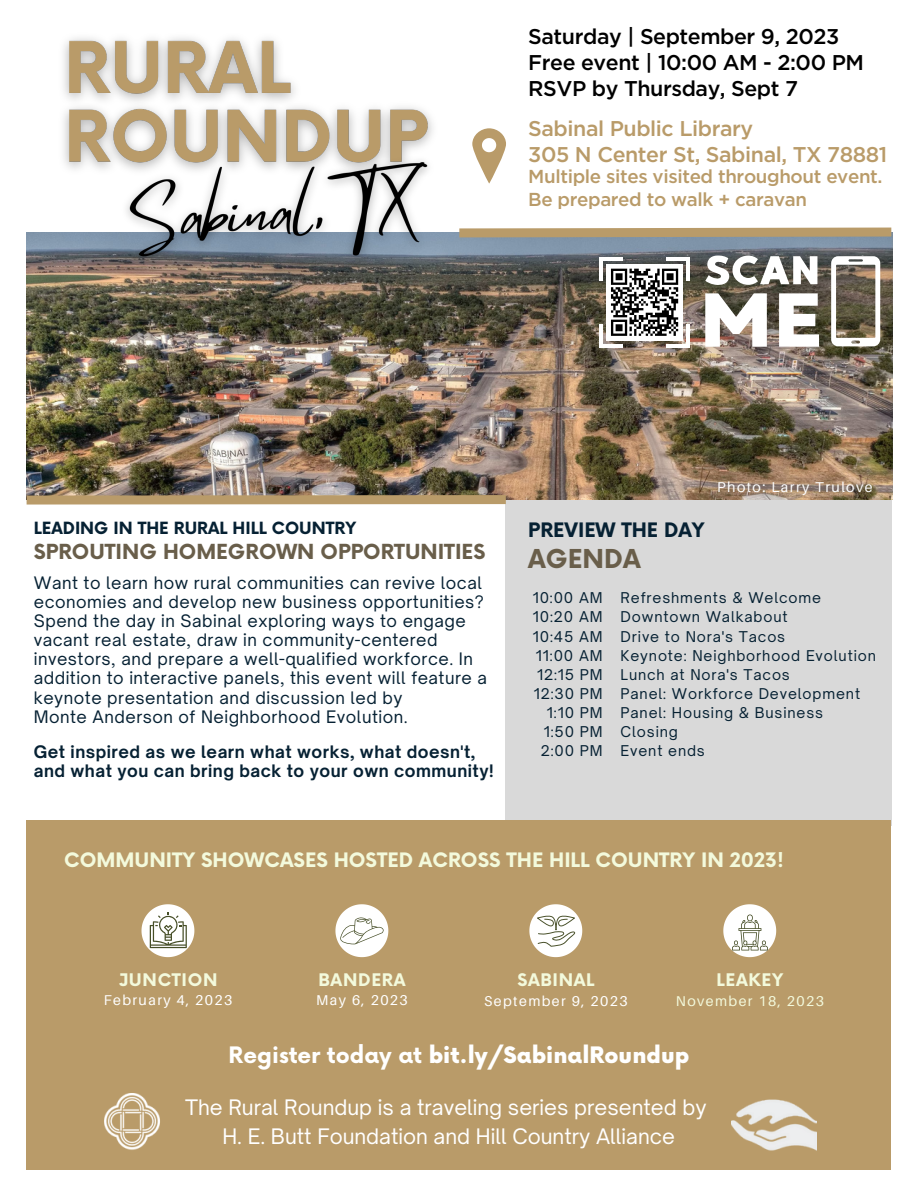
<style>
.page{position:relative;width:918px;height:1188px;background:#fff}
.page>*{position:absolute;margin:0;border:0;box-sizing:border-box;transform-origin:0 0}
.t1{font:700 25.35px "Now";color:#695e4a}
.t2{font:900 22.05px "Now";color:#fff}
.t3{font:500 21.3px "Gotham";letter-spacing:-.02em;color:#000}
.t4{font:500 21.3px "Gotham";letter-spacing:-.02em;color:#b99b69}
.t5{font:20.4px "Open Sauce One";color:#fff}
.t6{font:700 20.25px "Now";color:#695e4a}
.t7{font:700 19.35px "Now";color:#f3fadc}
.t8{font:700 19.35px "Now";color:#062133}
.t9{font:500 18.75px/22.6px "Gotham";letter-spacing:-.02em;color:#b99b69}
.t10{font:700 16.95px "Now";letter-spacing:.04em;color:#f3fadc}
.t11{font:16.5px/19.2px "Open Sauce One";letter-spacing:.03em;color:#062133}
.t12{font:700 16.5px/19.2px "Open Sauce One";letter-spacing:.03em;color:#062133}
.t13{font:700 16.5px "Now";color:#062133}
.t14{font:14.25px "Open Sauce One";letter-spacing:.06em;color:#062133}
.t15{font:14.25px "Aileron";letter-spacing:.1em;color:#fff}
.t16{font:14.25px "Aileron";letter-spacing:.1em;color:#f3fadc}
.s1{font-weight:700}
</style>
<div class="page">
<div style="left:506px;top:500px;width:386px;height:326px;background:#d9d9d9"></div>
<img style="left:27px;top:233px;width:865px;height:267px">
<svg style="left:450px;top:227px;width:443px;height:15px;background:#aaa089"></svg>
<svg style="left:472px;top:128px;width:34px;height:55px"></svg>
<svg style="left:26px;top:491px;width:489px;height:18px"></svg>
<hr style="left:599px;top:344px;width:24px;height:3px;background:#fff">
<hr style="left:599px;top:324px;width:4px;height:23px;background:#fff">
<hr style="left:687px;top:324px;width:3px;height:23px;background:#fff">
<hr style="left:666px;top:344px;width:24px;height:3px;background:#fff">
<hr style="left:666px;top:257px;width:24px;height:4px;background:#fff">
<hr style="left:687px;top:257px;width:3px;height:24px;background:#fff">
<hr style="left:599px;top:257px;width:4px;height:24px;background:#fff">
<hr style="left:599px;top:257px;width:24px;height:4px;background:#fff">
<svg style="left:831px;top:256px;width:49px;height:90px"></svg>
<svg style="left:705px;top:255px;width:112px;height:30px"></svg>
<svg style="left:705px;top:293px;width:62px;height:54px"></svg>
<svg style="left:779px;top:293px;width:40px;height:54px"></svg>
<div style="left:27px;top:820px;width:864px;height:349px;background:#b99b69"></div>
<img style="left:104px;top:1094px;width:56px;height:56px">
<img style="left:731px;top:1099px;width:86px;height:52px">
<svg style="left:142px;top:904px;width:52px;height:53px"></svg>
<svg style="left:335px;top:904px;width:53px;height:53px"></svg>
<svg style="left:529px;top:904px;width:53px;height:53px"></svg>
<svg style="left:723px;top:904px;width:53px;height:53px"></svg>
<img style="left:63px;top:38px;width:370px;height:131px">
<img style="left:111px;top:140px;width:337px;height:145px">
<div style="left:606px;top:264px;width:77px;height:77px;background:#fff"></div>
<svg style="left:611px;top:268px;width:68px;height:68px"></svg>
<p class="t3" style="left:528px;top:24px;width:313px">Saturday | September 9, 2023</p>
<p class="t3" style="left:528px;top:50px;width:337px">Free event | 10:00 AM - 2:00 PM</p>
<p class="t3" style="left:528px;top:75px;width:271px">RSVP by Thursday, Sept 7</p>
<p class="t4" style="left:528px;top:115px;width:227px">Sabinal Public Library</p>
<p class="t4" style="left:528px;top:141px;width:361px">305 N Center St, Sabinal, TX 78881</p>
<p class="t9" style="left:528px;top:165px;width:356px">Multiple sites visited throughout event.<br>Be prepared to walk + caravan</p>
<p class="t13" style="left:34px;top:519px;width:324px">LEADING IN THE RURAL HILL COUNTRY</p>
<p class="t6" style="left:34px;top:540px;width:453px">SPROUTING HOMEGROWN OPPORTUNITIES</p>
<p class="t11" style="left:34px;top:573px;width:455px">Want to learn how rural communities can revive local economies and develop new business opportunities?<br>Spend the day in Sabinal exploring ways to engage vacant real estate, draw in community-centered investors, and prepare a well-qualified workforce. In addition to interactive panels, this event will feature a keynote presentation and discussion led by</p>
<p class="t11" style="left:34px;top:707px;width:375px">Monte Anderson of Neighborhood Evolution.</p>
<p class="t12" style="left:34px;top:742px;width:462px">Get inspired as we learn what works, what doesn't, and what you can bring back to your own community!</p>
<p class="t8" style="left:528px;top:519px;width:178px">PREVIEW THE DAY</p>
<p class="t1" style="left:528px;top:545px;width:114px">AGENDA</p>
<p class="t15" style="left:717px;top:478px;width:157px">Photo: Larry Trulove</p>
<p class="t14" style="left:533px;top:589px;width:71px">10:00 AM</p>
<p class="t14" style="left:533px;top:608px;width:71px">10:20 AM</p>
<p class="t14" style="left:533px;top:627px;width:71px">10:45 AM</p>
<p class="t14" style="left:536px;top:646px;width:68px">11:00 AM</p>
<p class="t14" style="left:537px;top:666px;width:67px">12:15 PM</p>
<p class="t14" style="left:534px;top:685px;width:70px">12:30 PM</p>
<p class="t14" style="left:547px;top:704px;width:57px">1:10 PM</p>
<p class="t14" style="left:544px;top:723px;width:60px">1:50 PM</p>
<p class="t14" style="left:541px;top:742px;width:63px">2:00 PM</p>
<p class="t14" style="left:621px;top:589px;width:202px">Refreshments &amp; Welcome</p>
<p class="t14" style="left:621px;top:608px;width:169px">Downtown Walkabout</p>
<p class="t14" style="left:621px;top:627px;width:166px">Drive to Nora's Tacos</p>
<p class="t14" style="left:621px;top:646px;width:257px">Keynote: Neighborhood Evolution</p>
<p class="t14" style="left:621px;top:666px;width:171px">Lunch at Nora's Tacos</p>
<p class="t14" style="left:621px;top:685px;width:241px">Panel: Workforce Development</p>
<p class="t14" style="left:621px;top:704px;width:204px">Panel: Housing &amp; Business</p>
<p class="t14" style="left:621px;top:723px;width:59px">Closing</p>
<p class="t14" style="left:621px;top:742px;width:86px">Event ends</p>
<p class="t7" style="left:64px;top:849px;width:721px">COMMUNITY SHOWCASES HOSTED ACROSS THE HILL COUNTRY IN 2023!</p>
<p class="t10" style="left:119px;top:971px;width:100px">JUNCTION</p>
<p class="t10" style="left:318px;top:971px;width:89px">BANDERA</p>
<p class="t15" style="left:316px;top:992px;width:93px">May 6, 2023</p>
<p class="t15" style="left:104px;top:992px;width:130px">February 4, 2023</p>
<p class="t10" style="left:517px;top:971px;width:79px">SABINAL</p>
<p class="t15" style="left:484px;top:992px;width:145px">September 9, 2023</p>
<p class="t10" style="left:717px;top:971px;width:68px">LEAKEY</p>
<p class="t16" style="left:676px;top:992px;width:150px">November 18, 2023</p>
<p class="t2" style="left:229px;top:1043px;width:462px"><span class="s1">Register today at</span> bit.ly/SabinalRoundup</p>
<p class="t5" style="left:185px;top:1095px;width:523px">The Rural Roundup is a traveling series presented by</p>
<p class="t5" style="left:222px;top:1124px;width:454px">H. E. Butt Foundation and Hill Country Alliance</p>
</div>
